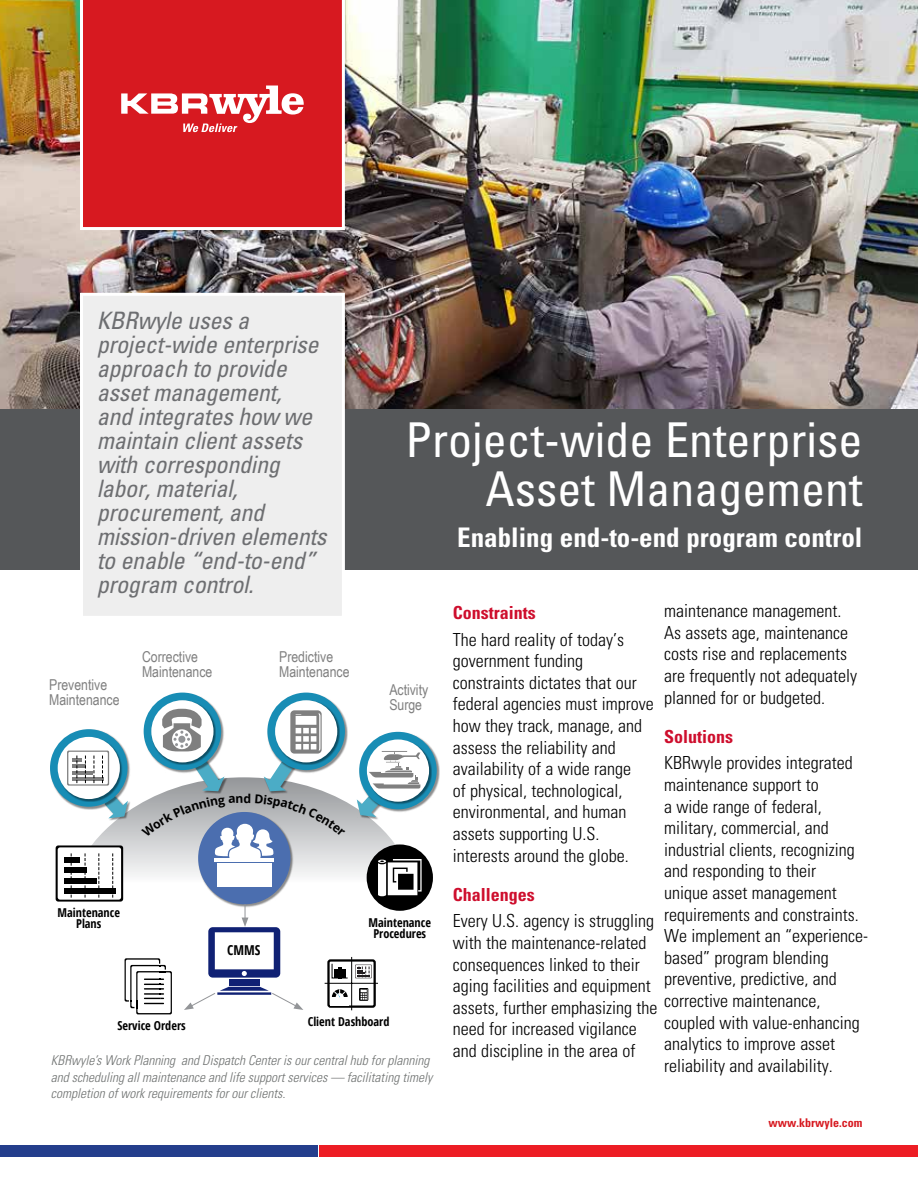
<style>
.page{position:relative;width:918px;height:1188px;background:#fff}
.page>*{position:absolute;margin:0;border:0;box-sizing:border-box;transform-origin:0 0}
.t1{font:condensed 48px/49.5px "Univers";color:#fff;text-align:right}
.t2{font:700 condensed 27px "Univers";color:#fff}
.t3{font:italic condensed 24px/24px "Univers";letter-spacing:-.01em;color:#6d6e71}
.t4{font:300 condensed 18px/21.6px "Univers";color:#000}
.t5{font:700 condensed 18px "Univers";color:#ce0e2d}
.t6{font:15px/15px "Arial Narrow";color:#7f7f7f}
.t7{font:700 condensed 13.65px "Open Sans";color:#000}
.t8{font:italic 300 condensed 13.5px/16.5px "Univers";color:#6f7271}
.t9{font:700 condensed 12.3px/10.9px "Open Sans";color:#000;text-align:center}
.t10{font:700 condensed 12px "Univers";color:#d71920}
</style>
<div class="page">
<img style="left:0;top:0;width:918px;height:410px">
<div style="left:0;top:1145px;width:317px;height:12px;background:#243e8c"></div>
<div style="left:320px;top:1145px;width:598px;height:12px;background:#ed1d24"></div>
<div style="left:0;top:410px;width:918px;height:160px;background:#555759"></div>
<div style="left:80px;top:0;width:265px;height:230px;background:#d71920"></div>
<svg style="left:121px;top:86px;width:183px;height:46px"></svg>
<div style="left:50px;top:729px;width:78px;height:78px;background:#188db5;border-radius:50%"></div>
<div style="left:268px;top:693px;width:80px;height:80px;background:#000;opacity:.45"></div>
<div style="left:267px;top:693px;width:78px;height:77px;background:#188db5;border-radius:50%"></div>
<div style="left:359px;top:732px;width:81px;height:81px;background:#000;opacity:.45"></div>
<div style="left:359px;top:732px;width:78px;height:77px;background:#188db5;border-radius:50%"></div>
<div style="left:275px;top:700px;width:65px;height:65px;background:#000;opacity:.45"></div>
<div style="left:275px;top:700px;width:62px;height:62px;background:#fff;border-radius:50%"></div>
<div style="left:367px;top:740px;width:65px;height:65px;background:#000;opacity:.45"></div>
<div style="left:367px;top:739px;width:62px;height:63px;background:#fff;border-radius:50%"></div>
<div style="left:367px;top:844px;width:66px;height:67px;background:#000;border-radius:50%"></div>
<div style="left:144px;top:693px;width:80px;height:80px;background:#000;opacity:.45"></div>
<div style="left:144px;top:693px;width:77px;height:77px;background:#188db5;border-radius:50%"></div>
<div style="left:152px;top:700px;width:64px;height:65px;background:#000;opacity:.45"></div>
<div style="left:151px;top:700px;width:63px;height:62px;background:#fff;border-radius:50%"></div>
<div style="left:80px;top:293px;width:265px;height:326px;background:#eee;border:3px solid #fff"></div>
<svg style="left:56px;top:709px;width:366px;height:305px"></svg>
<p class="t3" style="left:97px;top:308px;width:231px">KBRwyle uses a project-wide enterprise approach to provide asset management,<br>and integrates how we maintain client assets with corresponding labor, material, procurement, and mission-driven elements to enable “end-to-end” program control.</p>
<h1 class="t1" style="left:406px;top:414px;width:458px">Project-wide Enterprise<br>Asset Management</h1>
<h2 class="t2" style="left:457px;top:520px;width:407px">Enabling end-to-end program control</h2>
<p class="t6" style="left:49px;top:677px;width:72px">Preventive<br>Maintenance</p>
<p class="t6" style="left:142px;top:649px;width:72px">Corrective<br>Maintenance</p>
<p class="t6" style="left:279px;top:648px;width:72px">Predictive<br>Maintenance</p>
<p class="t6" style="left:389px;top:681px;width:40px">Activity<br>Surge</p>
<p class="t9" style="left:58px;top:907px;width:64px">Maintenance<br>Plans</p>
<p class="t7" style="left:227px;top:941px;width:35px">CMMS</p>
<p class="t9" style="left:369px;top:917px;width:64px">Maintenance<br>Procedures</p>
<p class="t9" style="left:117px;top:1020px;width:70px">Service Orders</p>
<p class="t9" style="left:308px;top:1016px;width:83px">Client Dashboard</p>
<p class="t8" style="left:51px;top:1052px;width:383px">KBRwyle’s Work Planning and Dispatch Center is our central hub for planning and scheduling all maintenance and life support services — facilitating timely completion of work requirements for our clients.</p>
<p class="t4" style="left:664px;top:600px;width:195px">maintenance management.<br>As assets age, maintenance costs rise and replacements are frequently not adequately planned for or budgeted.</p>
<p class="t5" style="left:664px;top:725px;width:71px">Solutions</p>
<p class="t4" style="left:664px;top:752px;width:206px">KBRwyle provides integrated maintenance support to<br>a wide range of federal, military, commercial, and industrial clients, recognizing and responding to their<br>unique asset management requirements and constraints.<br>We implement an “experience&shy;based” program blending preventive, predictive, and corrective maintenance, coupled with value-enhancing analytics to improve asset reliability and availability.</p>
<p class="t5" style="left:453px;top:601px;width:84px">Constraints</p>
<p class="t4" style="left:453px;top:628px;width:203px">The hard reality of today’s government funding constraints dictates that our federal agencies must improve how they track, manage, and assess the reliability and availability of a wide range<br>of physical, technological, environmental, and human assets supporting U.S. interests around the globe.</p>
<p class="t5" style="left:453px;top:883px;width:84px">Challenges</p>
<p class="t4" style="left:453px;top:910px;width:206px">Every U.S. agency is struggling with the maintenance-related consequences linked to their aging facilities and equipment assets, further emphasizing the need for increased vigilance and discipline in the area of</p>
<p class="t10" style="left:769px;top:1115px;width:95px">www.kbrwyle.com</p>
</div>
